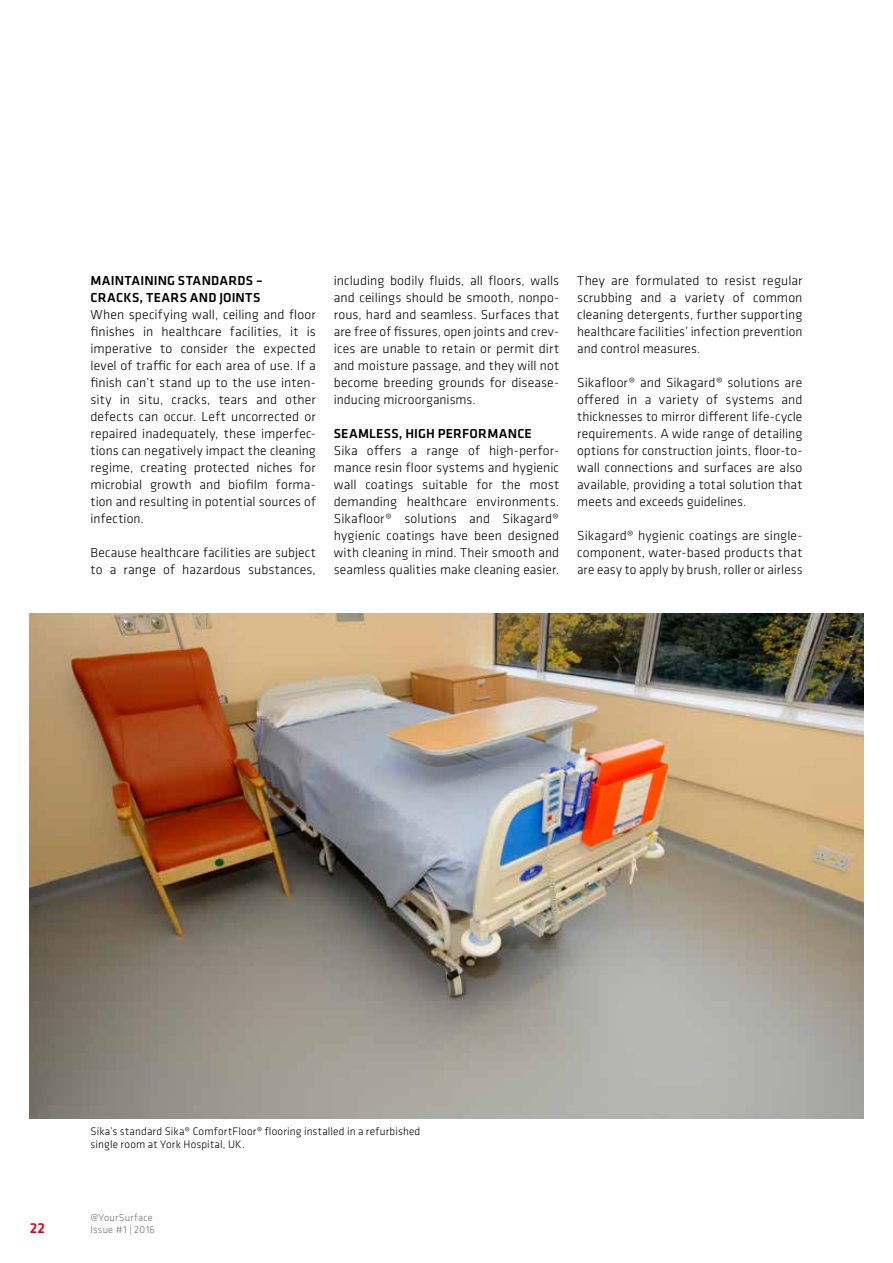
<style>
.page{position:relative;width:893px;height:1263px;background:#fff}
.page>*{position:absolute;margin:0;border:0;box-sizing:border-box;transform-origin:0 0}
.t1{font:500 15px "Klavika";color:#e2001a}
.t2{font:300 13.5px/17px "Klavika";letter-spacing:.005em;color:#000;text-align:justify}
.t3{font:500 13.5px/17px "Klavika";letter-spacing:.02em;color:#000}
.t4{font:300 11.25px/12.8px "Klavika";letter-spacing:.015em;color:#000}
.t5{font:300 10.5px/12.6px "Klavika";letter-spacing:.015em;color:#707172}
</style>
<div class="page">
<img style="left:30px;top:613px;width:833px;height:505px">
<p class="t3" style="left:91px;top:272px;width:174px">MAINTAINING STANDARDS –<br>CRACKS, TEARS AND JOINTS</p>
<p class="t2" style="left:91px;top:306px;width:227px">When specifying wall, ceiling and floor finishes in healthcare facilities, it is imperative to consider the expected level of traffic for each area of use. If a finish can’t stand up to the use inten&shy;sity in situ, cracks, tears and other defects can occur. Left uncorrected or repaired inadequately, these imperfec&shy;tions can negatively impact the cleaning regime, creating protected niches for microbial growth and biofilm forma&shy;tion and resulting in potential sources of infection.</p>
<p class="t2" style="left:91px;top:544px;width:227px">Because healthcare facilities are subject to a range of hazardous substances,</p>
<p class="t2" style="left:334px;top:272px;width:227px">including bodily fluids, all floors, walls and ceilings should be smooth, nonpo&shy;rous, hard and seamless. Surfaces that are free of fissures, open joints and crev&shy;ices are unable to retain or permit dirt and moisture passage, and they will not become breeding grounds for disease&shy;inducing microorganisms.</p>
<p class="t3" style="left:334px;top:425px;width:200px">SEAMLESS, HIGH PERFORMANCE</p>
<p class="t2" style="left:334px;top:442px;width:227px">Sika offers a range of high-perfor&shy;mance resin floor systems and hygienic wall coatings suitable for the most demanding healthcare environments.<br>Sikafloor® solutions and Sikagard® hygienic coatings have been designed with cleaning in mind. Their smooth and seamless qualities make cleaning easier.</p>
<p class="t2" style="left:577px;top:272px;width:227px">They are formulated to resist regular scrubbing and a variety of common cleaning detergents, further supporting healthcare facilities’ infection prevention and control measures.</p>
<p class="t2" style="left:577px;top:374px;width:227px">Sikafloor® and Sikagard® solutions are offered in a variety of systems and thicknesses to mirror different life-cycle requirements. A wide range of detailing options for construction joints, floor-to&shy;wall connections and surfaces are also available, providing a total solution that meets and exceeds guidelines.</p>
<p class="t2" style="left:577px;top:527px;width:227px">Sikagard® hygienic coatings are single&shy;component, water-based products that are easy to apply by brush, roller or airless</p>
<p class="t4" style="left:91px;top:1125px;width:331px">Sika’s standard Sika® ComfortFloor® flooring installed in a refurbished single room at York Hospital, UK.</p>
<p class="t1" style="left:30px;top:1218px;width:17px">22</p>
<p class="t5" style="left:91px;top:1211px;width:66px">@YourSurface<br>Issue #1 | 2016</p>
</div>
